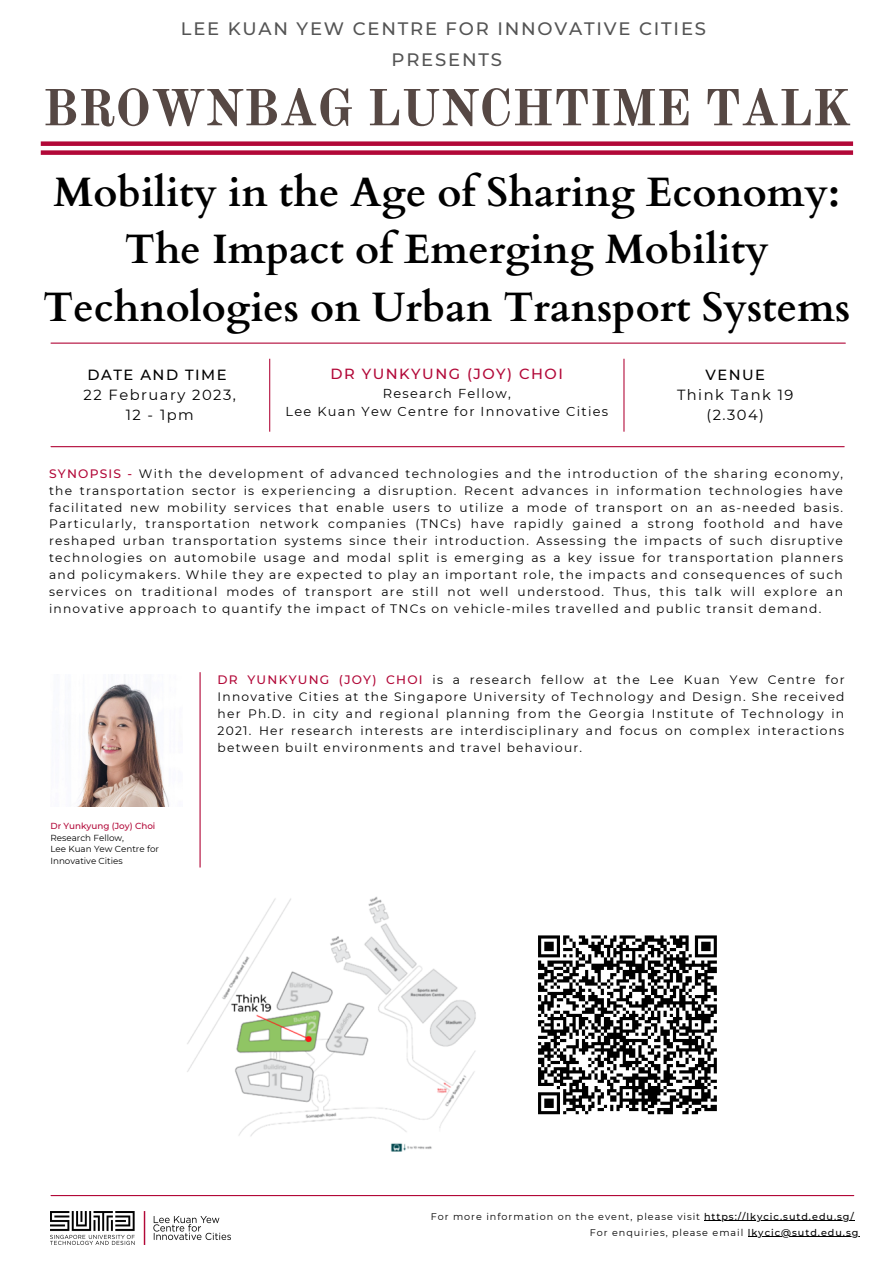
<style>
.page{position:relative;width:893px;height:1263px;background:#fff}
.page>*{position:absolute;margin:0;border:0;box-sizing:border-box;transform-origin:0 0}
.t1{font:700 50.93px "Old Standard";letter-spacing:-.01em;color:#2c1b16}
.t2{font:700 41.1px/57.4px "Cardo";color:#000;text-align:center}
.t3{font:500 18px/30.4px "Montserrat";letter-spacing:.1em;color:#545454;text-align:center}
.t4{font:14.7px/20.2px "Montserrat";letter-spacing:.1em;color:#000;text-align:center}
.t5{font:500 14.7px "Montserrat";letter-spacing:.1em;color:#b20838}
.t6{font:500 14.7px "Montserrat";letter-spacing:.1em;color:#000}
.t7{font:12.98px/18px "Montserrat";letter-spacing:.1em;color:#000;text-align:center}
.t8{font:12.23px/16.9px "Montserrat";letter-spacing:.1em;color:#000;text-align:justify}
.t9{font:9.6px/16.1px "Montserrat";letter-spacing:.1em;color:#000}
.t10{font:8.77px/11.9px "Montserrat";color:#000}
.t11{font:500 8.77px "Montserrat";color:#b20838}
.s1{font-weight:500;color:#b20838}
.s2{font-weight:500}
</style>
<div class="page">
<div style="left:41px;top:150px;width:812px;height:5px;background:#b20838"></div>
<div style="left:41px;top:141px;width:812px;height:5px;background:#b20838"></div>
<img style="left:79px;top:674px;width:90px;height:132px">
<hr style="left:51px;top:343px;width:794px;height:1px;background:#b20838">
<hr style="left:51px;top:446px;width:793px;height:1px;background:#b20838">
<hr style="left:199px;top:672px;width:2px;height:195px;background:#b20838">
<img style="left:50px;top:1212px;width:181px;height:32px">
<hr style="left:51px;top:1195px;width:802px;height:1px;background:#b20838">
<hr style="left:269px;top:359px;width:1px;height:73px;background:#b20838">
<hr style="left:623px;top:359px;width:1px;height:73px;background:#b20838">
<svg style="left:538px;top:935px;width:179px;height:180px"></svg>
<img style="left:187px;top:896px;width:289px;height:256px">
<hr style="left:704px;top:1220px;width:151px;height:1px;background:#000">
<hr style="left:748px;top:1236px;width:111px;height:1px;background:#000">
<h3 class="t3" style="left:181px;top:14px;width:526px">LEE KUAN YEW CENTRE FOR INNOVATIVE CITIES<br>PRESENTS</h3>
<h1 class="t1" style="left:42px;top:77px;width:810px">BROWNBAG LUNCHTIME TALK</h1>
<h2 class="t2" style="left:43px;top:164px;width:808px">Mobility in the Age of Sharing Economy:<br>The Impact of Emerging Mobility<br>Technologies on Urban Transport Systems</h2>
<p class="t6" style="left:88px;top:366px;width:140px">DATE AND TIME</p>
<p class="t4" style="left:84px;top:385px;width:154px">22 February 2023,<br>12 - 1pm</p>
<p class="t5" style="left:331px;top:365px;width:234px">DR YUNKYUNG (JOY) CHOI</p>
<p class="t7" style="left:285px;top:384px;width:324px">Research Fellow,<br>Lee Kuan Yew Centre for Innovative Cities</p>
<p class="t6" style="left:705px;top:366px;width:61px">VENUE</p>
<p class="t4" style="left:677px;top:385px;width:118px">Think Tank 19 (2.304)</p>
<p class="t8" style="left:49px;top:465px;width:795px"><span class="s1">SYNOPSIS -</span> With the development of advanced technologies and the introduction of the sharing economy, the transportation sector is experiencing a disruption. Recent advances in information technologies have facilitated new mobility services that enable users to utilize a mode of transport on an as-needed basis.<br>Particularly, transportation network companies (TNCs) have rapidly gained a strong foothold and have reshaped urban transportation systems since their introduction. Assessing the impacts of such disruptive technologies on automobile usage and modal split is emerging as a key issue for transportation planners and policymakers. While they are expected to play an important role, the impacts and consequences of such services on traditional modes of transport are still not well understood. Thus, this talk will explore an innovative approach to quantify the impact of TNCs on vehicle-miles travelled and public transit demand.</p>
<p class="t11" style="left:50px;top:820px;width:106px">Dr Yunkyung (Joy) Choi</p>
<p class="t10" style="left:50px;top:831px;width:110px">Research Fellow,<br>Lee Kuan Yew Centre for<br>Innovative Cities</p>
<p class="t8" style="left:218px;top:671px;width:628px"><span class="s1">DR YUNKYUNG (JOY) CHOI</span> is a research fellow at the Lee Kuan Yew Centre for Innovative Cities at the Singapore University of Technology and Design. She received her Ph.D. in city and regional planning from the Georgia Institute of Technology in 2021. Her research interests are interdisciplinary and focus on complex interactions between built environments and travel behaviour.</p>
<p class="t9" style="left:590px;top:1208px;width:270px;text-indent:-159px">For more information on the event, please visit <span class="s2">https://lkycic.sutd.edu.sg/<br></span>For enquiries, please email <span class="s2">lkycic@sutd.edu.sg</span></p>
</div>
